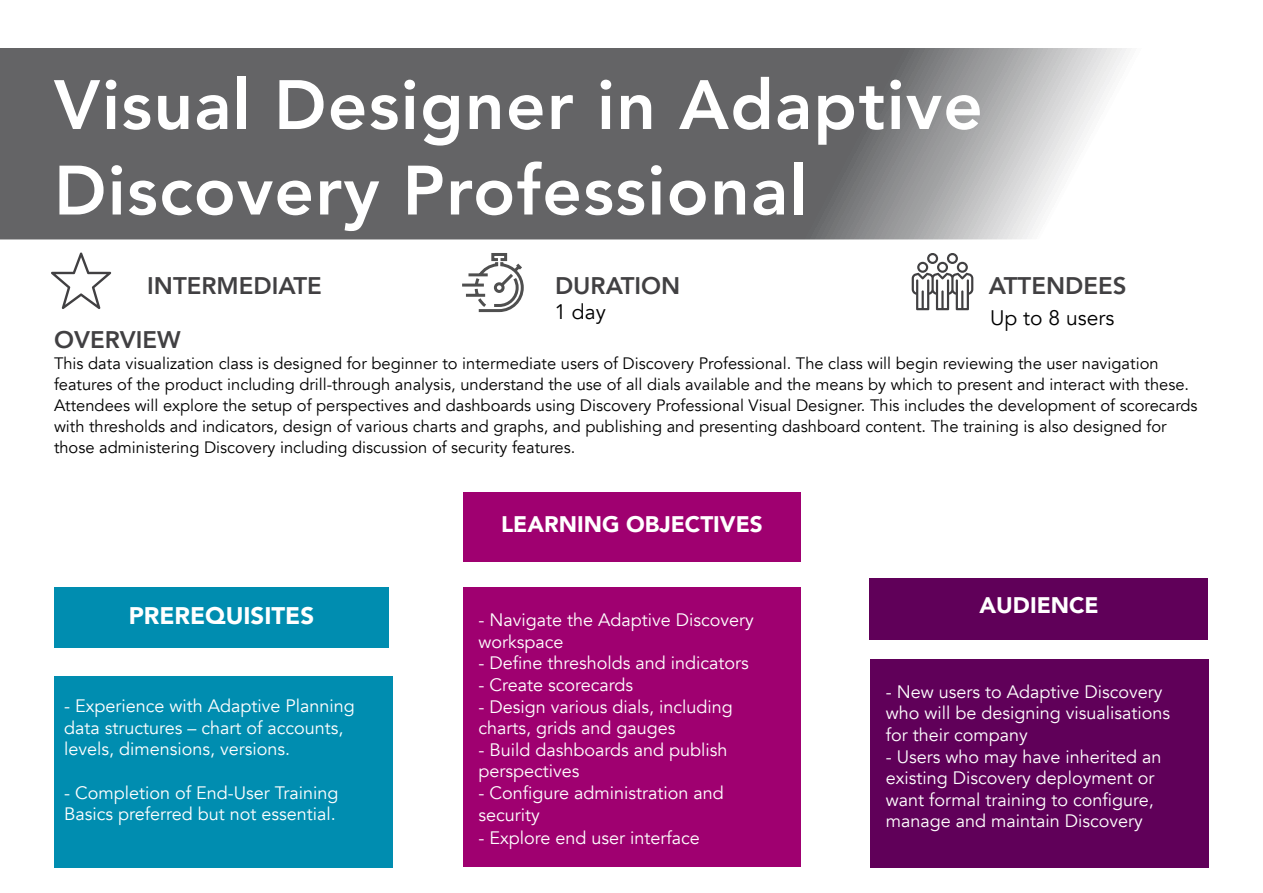
<style>
.page{position:relative;width:1263px;height:893px;background:#fff}
.page>*{position:absolute;margin:0;border:0;box-sizing:border-box;transform-origin:0 0}
.t1{font:800 69px/85.5px "Avenir";letter-spacing:.02em;color:#fff}
.t2{font:800 24px "Avenir";color:#414042}
.t3{font:900 24px "Avenir";color:#fff}
.t4{font:900 22.5px "Avenir";color:#fff}
.t5{font:21px "Avenir";color:#000}
.t6{font:18px/21.6px "Avenir";color:#fff}
.t7{font:16.5px/21px "Avenir";color:#000}
</style>
<div class="page">
<div style="left:54px;top:676px;width:339px;height:191px;background:#008db0"></div>
<div style="left:54px;top:587px;width:335px;height:61px;background:#008db0"></div>
<div style="left:463px;top:493px;width:338px;height:69px;background:#9f0070"></div>
<div style="left:869px;top:578px;width:339px;height:62px;background:#600059"></div>
<div style="left:463px;top:587px;width:338px;height:280px;background:#9f0070"></div>
<div style="left:870px;top:659px;width:339px;height:208px;background:#600059"></div>
<svg style="left:51px;top:253px;width:60px;height:56px"></svg>
<svg style="left:462px;top:253px;width:62px;height:60px"></svg>
<svg style="left:912px;top:253px;width:61px;height:57px"></svg>
<svg style="left:0;top:48px;width:1127px;height:191px;background:#78787a"></svg>
<h1 class="t1" style="left:54px;top:62px;width:930px">Visual Designer in Adaptive<br>Discovery Professional</h1>
<h2 class="t2" style="left:147px;top:267px;width:176px">INTERMEDIATE</h2>
<h2 class="t2" style="left:555px;top:267px;width:127px">DURATION</h2>
<h2 class="t2" style="left:989px;top:267px;width:139px">ATTENDEES</h2>
<p class="t5" style="left:990px;top:305px;width:126px">Up to 8 users</p>
<p class="t5" style="left:554px;top:299px;width:53px">1 day</p>
<h2 class="t2" style="left:54px;top:321px;width:128px">OVERVIEW</h2>
<p class="t7" style="left:54px;top:353px;width:1145px">This data visualization class is designed for beginner to intermediate users of Discovery Professional. The class will begin reviewing the user navigation features of the product including drill-through analysis, understand the use of all dials available and the means by which to present and interact with these.<br>Attendees will explore the setup of perspectives and dashboards using Discovery Professional Visual Designer. This includes the development of scorecards with thresholds and indicators, design of various charts and graphs, and publishing and presenting dashboard content. The training is also designed for those administering Discovery including discussion of security features.</p>
<h2 class="t3" style="left:129px;top:595px;width:187px">PREREQUISITES</h2>
<p class="t6" style="left:64px;top:695px;width:292px">- Experience with Adaptive Planning data structures – chart of accounts, levels, dimensions, versions.</p>
<p class="t6" style="left:64px;top:782px;width:276px">- Completion of End-User Training<br>Basics preferred but not essential.</p>
<h3 class="t4" style="left:501px;top:505px;width:263px">LEARNING OBJECTIVES</h3>
<p class="t6" style="left:478px;top:610px;width:277px">- Navigate the Adaptive Discovery workspace</p>
<p class="t6" style="left:478px;top:653px;width:272px">- Define thresholds and indicators</p>
<p class="t6" style="left:478px;top:674px;width:156px">- Create scorecards</p>
<p class="t6" style="left:478px;top:696px;width:256px">- Design various dials, including charts, grids and gauges</p>
<p class="t6" style="left:478px;top:739px;width:251px">- Build dashboards and publish perspectives</p>
<p class="t6" style="left:478px;top:782px;width:247px">- Configure administration and security</p>
<p class="t6" style="left:478px;top:827px;width:223px">- Explore end user interface</p>
<h3 class="t4" style="left:980px;top:586px;width:121px">AUDIENCE</h3>
<p class="t6" style="left:886px;top:681px;width:286px">- New users to Adaptive Discovery who will be designing visualisations for their company</p>
<p class="t6" style="left:886px;top:746px;width:277px">- Users who may have inherited an existing Discovery deployment or want formal training to configure, manage and maintain Discovery</p>
</div>
